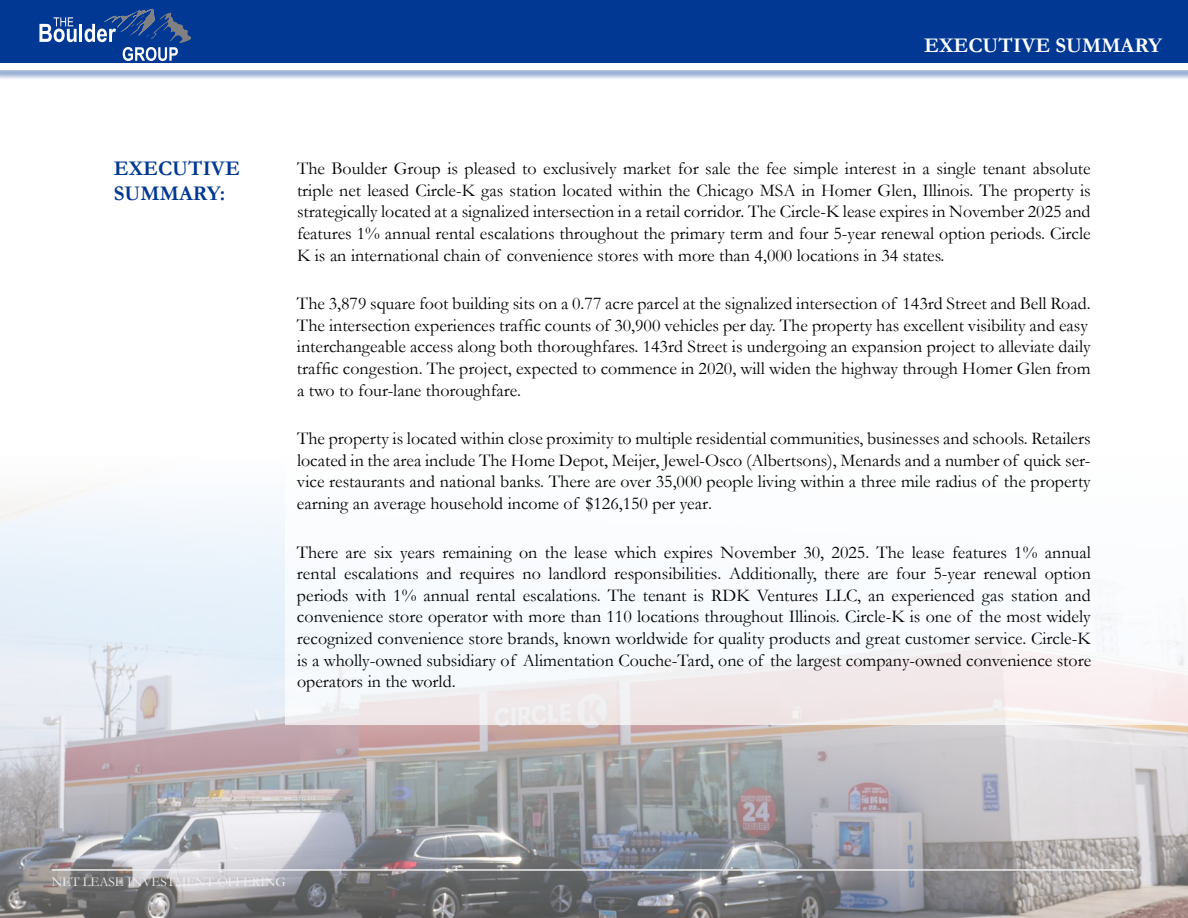
<style>
.page{position:relative;width:1188px;height:918px;background:#fff}
.page>*{position:absolute;margin:0;border:0;box-sizing:border-box;transform-origin:0 0}
.t1{font:700 21px/25.2px "Garamond";color:#003893}
.t2{font:700 21px "Garamond";color:#fff}
.t3{font:18px/21.6px "Garamond";color:#000;text-align:justify}
.t4{font:13.5px "Garamond";color:#efeff0}
</style>
<div class="page">
<div style="left:0;top:0;width:1188px;height:63px;background:#003893"></div>
<div style="left:0;top:65px;width:1188px;height:16px;background:#003893;opacity:.43"></div>
<div style="left:0;top:63px;width:1188px;height:7px;background:#fff"></div>
<svg style="left:39px;top:17px;width:38px;height:25px"></svg>
<hr style="left:79px;top:24px;width:3px;height:18px;background:#fff">
<svg style="left:85px;top:9px;width:106px;height:52px"></svg>
<img style="left:0;top:490px;width:1188px;height:428px">
<div style="left:285px;top:148px;width:903px;height:577px;background:#fff"></div>
<hr style="left:52px;top:869px;width:1082px;height:2px;background:#efeff0">
<p class="t1" style="left:114px;top:155px;width:127px">EXECUTIVE<br>SUMMARY:</p>
<p class="t2" style="left:924px;top:32px;width:239px">EXECUTIVE SUMMARY</p>
<p class="t3" style="left:297px;top:158px;width:795px">The Boulder Group is pleased to exclusively market for sale the fee simple interest in a single tenant absolute triple net leased Circle-K gas station located within the Chicago MSA in Homer Glen, Illinois. The property is strategically located at a signalized intersection in a retail corridor. The Circle-K lease expires in November 2025 and features 1% annual rental escalations throughout the primary term and four 5-year renewal option periods. Circle K is an international chain of convenience stores with more than 4,000 locations in 34 states.</p>
<p class="t3" style="left:297px;top:293px;width:795px;text-align:left">The 3,879 square foot building sits on a 0.77 acre parcel at the signalized intersection of 143rd Street and Bell Road.<br>The intersection experiences traffic counts of 30,900 vehicles per day. The property has excellent visibility and easy interchangeable access along both thoroughfares. 143rd Street is undergoing an expansion project to alleviate daily traffic congestion. The project, expected to commence in 2020, will widen the highway through Homer Glen from a two to four-lane thoroughfare.</p>
<p class="t3" style="left:297px;top:428px;width:795px">The property is located within close proximity to multiple residential communities, businesses and schools. Retailers located in the area include The Home Depot, Meijer, Jewel-Osco (Albertsons), Menards and a number of quick ser&shy;vice restaurants and national banks. There are over 35,000 people living within a three mile radius of the property earning an average household income of $126,150 per year.</p>
<p class="t3" style="left:297px;top:541px;width:796px">There are six years remaining on the lease which expires November 30, 2025. The lease features 1% annual rental escalations and requires no landlord responsibilities. Additionally, there are four 5-year renewal option periods with 1% annual rental escalations. The tenant is RDK Ventures LLC, an experienced gas station and convenience store operator with more than 110 locations throughout Illinois. Circle-K is one of the most widely recognized convenience store brands, known worldwide for quality products and great customer service. Circle-K is a wholly-owned subsidiary of Alimentation Couche-Tard, one of the largest company-owned convenience store operators in the world.</p>
<p class="t4" style="left:52px;top:873px;width:236px">NET LEASE INVESTMENT OFFERING</p>
</div>
